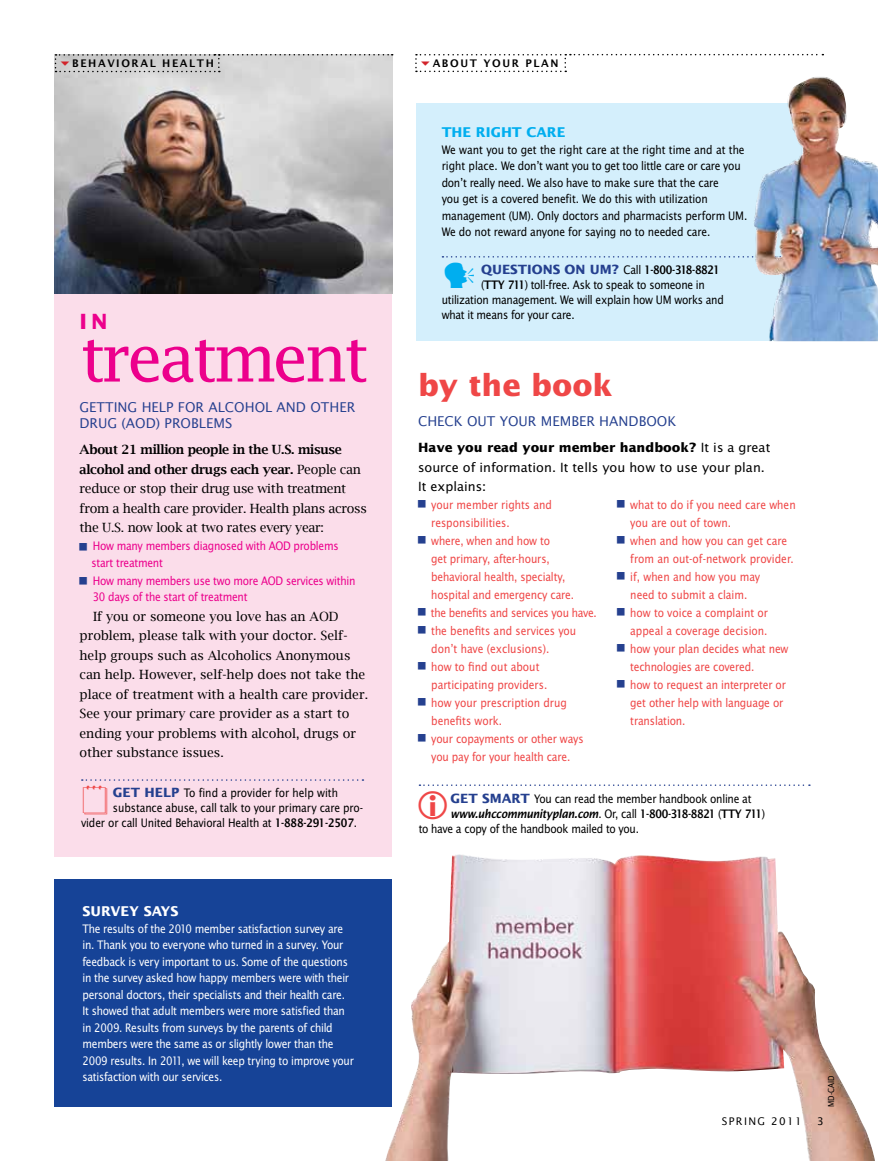
<style>
.page{position:relative;width:878px;height:1161px;background:#fff}
.page>*{position:absolute;margin:0;border:0;box-sizing:border-box;transform-origin:0 0}
.t1{font:64.5px "Lucida Fax";letter-spacing:-.06em;color:#ec008c}
.t2{font:700 30px "Lucida Sans Std";color:#ef4747}
.t3{font:700 21px "Lucida Sans Std";color:#ec008c}
.t4{font:13.5px/16.5px "Lucida Sans Std";color:#25408f}
.t5{font:700 13.5px "Lucida Sans Std";color:#00aeef}
.t6{font:700 13.5px "Lucida Sans Std";color:#fff}
.t7{font:12.75px/18px "Lucida Sans Nar EF";letter-spacing:-.01em;color:#ef4747}
.t8{font:12.75px/16.5px "Lucida Sans Nar EF";letter-spacing:-.01em;color:#000}
.t9{font:12.75px/16.5px "Lucida Sans Nar EF";letter-spacing:-.02em;color:#fff}
.t10{font:12.75px/19.5px "Lucida Bright";color:#000}
.t11{font:12.75px/19.5px "Lucida Bright";letter-spacing:-.02em;color:#000}
.t12{font:12.75px/16.5px "Lucida Sans Nar EF";letter-spacing:-.02em;color:#ec008c}
.t13{font:12.75px/19.5px "Lucida Sans Std";color:#000}
.t14{font:12.75px "Lucida Sans Nar EF Dem Bol Ita";letter-spacing:-.02em;color:#000}
.t15{font:700 12.75px "Lucida Sans Std";color:#25408f}
.t16{font:12.75px "Lucida Sans Nar EF Dem Bol";letter-spacing:-.02em;color:#000}
.t17{font:600 10.5px "Lucida Sans";letter-spacing:.15em;color:#000}
.t18{font:10.5px "Lucida Sans Std";letter-spacing:.13em;color:#000}
.t19{font:9px "Lucida Sans Nar EF";color:#000}
.s1{font-weight:600}
.s2{font-family:"Lucida Sans Nar EF Dem Bol"}
.s3{font-family:"Lucida Sans Std";font-weight:700;color:#25408f}
.s4{font-family:"Lucida Sans Nar EF"}
.s5{font-weight:700}
</style>
<div class="page">
<div style="left:54px;top:54px;width:338px;height:803px;background:#fbddea"></div>
<div style="left:54px;top:880px;width:338px;height:227px;background:#164397"></div>
<img style="left:385px;top:854px;width:489px;height:307px">
<div style="left:417px;top:104px;width:407px;height:237px;background:#d4effc"></div>
<img style="left:54px;top:54px;width:338px;height:239px">
<img style="left:748px;top:77px;width:130px;height:264px">
<svg style="left:418px;top:784px;width:391px;height:2px"></svg>
<svg style="left:415px;top:54px;width:408px;height:18px"></svg>
<svg style="left:442px;top:256px;width:364px;height:32px"></svg>
<svg style="left:55px;top:54px;width:338px;height:18px;background:#ccc"></svg>
<svg style="left:82px;top:779px;width:281px;height:2px"></svg>
<p class="t17" style="left:72px;top:57px;width:141px">BEHAVI ORAL H EALTH</p>
<h3 class="t3" style="left:80px;top:310px;width:30px">in</h3>
<h1 class="t1" style="left:80px;top:321px;width:291px">treatment</h1>
<p class="t4" style="left:80px;top:399px;width:277px">GETTING HELP FOR ALCOHOL AND OTHER<br>DRUG (AOD) PROBLEMS</p>
<p class="t11" style="left:80px;top:440px;width:289px"><span class="s1">About 21 million people in the U.S. misuse alcohol and other drugs each year.</span> People can reduce or stop their drug use with treatment from a health care provider. Health plans across the U.S. now look at two rates every year:</p>
<p class="t12" style="left:91px;top:538px;width:248px">How many members diagnosed with AOD problems start treatment</p>
<p class="t12" style="left:93px;top:572px;width:264px">How many members use two more AOD services within<br>30 days of the start of treatment</p>
<p class="t10" style="left:79px;top:606px;width:290px;text-indent:14px">If you or someone you love has an AOD problem, please talk with your doctor. Self&shy;help groups such as Alcoholics Anonymous can help. However, self-help does not take the place of treatment with a health care provider.<br>See your primary care provider as a start to ending your problems with alcohol, drugs or other substance issues.</p>
<p class="t15" style="left:113px;top:786px;width:10px">GET</p>
<p class="t15" style="left:144px;top:786px;width:10px">HELP</p>
<p class="t8" style="left:184px;top:785px;width:156px">To find a provider for help with</p>
<p class="t8" style="left:113px;top:800px;width:252px">substance abuse, call talk to your primary care pro-</p>
<p class="t8" style="left:81px;top:815px;width:277px">vider or call United Behavioral Health at <span class="s2">1-888-291-2507</span>.</p>
<p class="t6" style="left:82px;top:904px;width:71px">SURVEY SAYS</p>
<p class="t9" style="left:82px;top:921px;width:273px">The results of the 2010 member satisfaction survey are in. Thank you to everyone who turned in a survey. Your feedback is very important to us. Some of the questions in the survey asked how happy members were with their personal doctors, their specialists and their health care.<br>It showed that adult members were more satisfied than in 2009. Results from surveys by the parents of child members were the same as or slightly lower than the 2009 results. In 2011, we will keep trying to improve your satisfaction with our services.</p>
<p class="t17" style="left:432px;top:57px;width:127px">ABOUT YOUR PLAN</p>
<p class="t5" style="left:441px;top:125px;width:11px">THE</p>
<p class="t5" style="left:476px;top:125px;width:10px">RIGHT</p>
<p class="t5" style="left:526px;top:125px;width:11px">CARE</p>
<p class="t8" style="left:441px;top:141px;width:307px">We want you to get the right care at the right time and at the right place. We don’t want you to get too little care or care you don’t really need. We also have to make sure that the care<br>you get is a covered benefit. We do this with utilization management (UM). Only doctors and pharmacists perform UM.<br>We do not reward anyone for saying no to needed care.</p>
<p class="t15" style="left:481px;top:262px;width:31px">QUESTIONS</p>
<p class="t16" style="left:564px;top:263px;width:156px"><span class="s3">ON UM ?</span> <span class="s4">Call</span> 1-800-318-8821</p>
<p class="t8" style="left:441px;top:277px;width:283px;line-height:15px;text-indent:39px">(<span class="s2">TTY 711</span>) toll-free. Ask to speak to someone in utilization management. We will explain how UM works and what it means for your care.</p>
<h2 class="t2" style="left:418px;top:368px;width:196px">by the book</h2>
<p class="t4" style="left:418px;top:413px;width:260px">CHECK OUT YOUR MEMBER HANDBOOK</p>
<p class="t13" style="left:418px;top:438px;width:354px"><span class="s5">Have you read your member handbook?</span> It is a great source of information. It tells you how to use your plan.<br>It explains:</p>
<p class="t7" style="left:431px;top:496px;width:167px">your member rights and responsibilities.<br>where, when and how to<br>get primary, after-hours, behavioral health, specialty, hospital and emergency care.<br>the benefits and services you have. the benefits and services you don’t have (exclusions).<br>how to find out about participating providers.<br>how your prescription drug benefits work.<br>your copayments or other ways you pay for your health care.</p>
<p class="t7" style="left:630px;top:496px;width:167px">what to do if you need care when you are out of town.<br>when and how you can get care from an out-of-network provider. if, when and how you may<br>need to submit a claim.<br>how to voice a complaint or appeal a coverage decision.<br>how your plan decides what new technologies are covered.<br>how to request an interpreter or get other help with language or translation.</p>
<p class="t15" style="left:450px;top:791px;width:10px">GET</p>
<p class="t15" style="left:482px;top:791px;width:11px">SMART</p>
<p class="t8" style="left:534px;top:790px;width:219px">You can read the member handbook online at</p>
<p class="t14" style="left:450px;top:807px;width:316px">www.uhccommunityplan.com<span class="s4">. Or, call</span> <span class="s2">1-800-318-8821</span> <span class="s4">(</span><span class="s2">TTY 711</span><span class="s4">)</span></p>
<p class="t8" style="left:418px;top:820px;width:222px">to have a copy of the handbook mailed to you.</p>
<p class="t19" style="left:826px;top:1107px;width:33px;rotate:-90deg">MD-CAID</p>
<p class="t18" style="left:721px;top:1115px;width:22px">Spring</p>
<p class="t18" style="left:771px;top:1115px;width:32px">2011</p>
<p class="t18" style="left:817px;top:1115px;width:8px">3</p>
</div>
